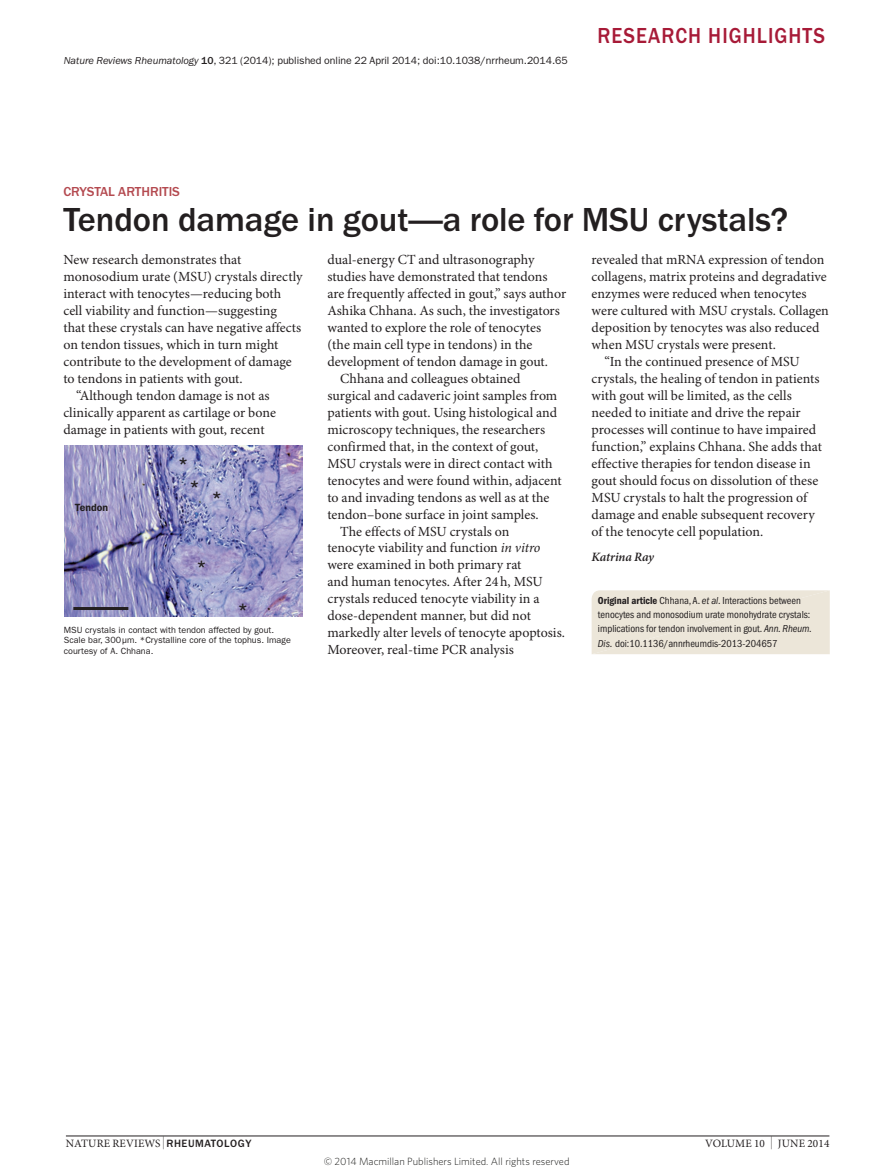
<style>
.page{position:relative;width:893px;height:1174px;background:#fff}
.page>*{position:absolute;margin:0;border:0;box-sizing:border-box;transform-origin:0 0}
.Title{font:500 34.5px "ITC Franklin Gothic Std";letter-spacing:-.005em;color:#231f20}
.t1{font:500 22.5px "ITC Franklin Gothic Std";letter-spacing:.05em;color:#a71a37;scale:.9 1}
.t2{font:600 18px "ITC Franklin Gothic Std";color:#231f20}
.Body_text{font:13.95px/17px "Minion Pro";color:#231f20}
.Body_first{font:13.95px/17px "Minion Pro";color:#231f20}
.Strapline{font:500 13.5px "ITC Franklin Gothic Std";letter-spacing:-.005em;color:#b44a50}
.Authors{font:italic 600 12.75px "Minion Pro";letter-spacing:-.01em;color:#231f20}
.t3{font:11.25px "Minion Pro";letter-spacing:.01em;color:#231f20}
.References{font:condensed 10.5px/14.2px "ITC Franklin Gothic Std";letter-spacing:-.005em;color:#231f20}
.Citation_line{font:10.5px "ITC Franklin Gothic Std";letter-spacing:-.005em;color:#231f20}
.t4{font:300 10.5px "Whitney";color:#1d1d1b}
.t5{font:600 10.5px "ITC Franklin Gothic Std";color:#231f20}
.Figure_credit{font:9px/10.8px "ITC Franklin Gothic Std";color:#231f20}
.s1{font-style:italic}
.s2{font-weight:500}
.s3{font-family:"ITC Franklin Gothic Std Dm Cd";font-stretch:normal}
.s4{font-size:12.9px}
.s5{font-family:"ITC Franklin Gothic Std";font-weight:500;font-size:10.95px}
</style>
<div class="page">
<hr style="left:66px;top:1135px;width:763px;height:1px;background:#231f20">
<div style="left:592px;top:590px;width:238px;height:64px;background:#ece6d9"></div>
<img style="left:64px;top:445px;width:238px;height:171px">
<hr style="left:73px;top:607px;width:55px;height:3px;background:#231f20">
<p class="Citation_line" style="left:64px;top:54px;width:505px"><span class="s1">Nature Reviews Rheumatology</span> <span class="s2">10</span>, 321 (2014); published online 22 April 2014; doi:10.1038/nrrheum.2014.65</p>
<p class="t1" style="left:598px;top:22px;width:254px">RESEARCH HIGHLIGHTS</p>
<p class="Strapline" style="left:63px;top:184px;width:118px">CRYSTAL ARTHRITIS</p>
<p class="Title" style="left:63px;top:200px;width:726px">Tendon damage in gout—a role for MSU crystals?</p>
<p class="Body_first" style="left:63px;top:252px;width:241px">New research demonstrates that monosodium urate (MSU) crystals directly interact with tenocytes—reducing both cell viability and function—suggesting<br>that these crystals can have negative affects on tendon tissues, which in turn might contribute to the development of damage to tendons in patients with gout.</p>
<p class="Body_text" style="left:63px;top:387px;width:214px;text-indent:13px">“Although tendon damage is not as clinically apparent as cartilage or bone damage in patients with gout, recent</p>
<p class="Body_text" style="left:327px;top:252px;width:240px">dual-energy CT and ultrasonography studies have demonstrated that tendons are frequently affected in gout,” says author Ashika Chhana. As such, the investigators wanted to explore the role of tenocytes (the main cell type in tendons) in the development of tendon damage in gout.</p>
<p class="Body_text" style="left:327px;top:370px;width:236px;text-indent:13px">Chhana and colleagues obtained surgical and cadaveric joint samples from patients with gout. Using histological and microscopy techniques, the researchers confirmed that, in the context of gout, MSU crystals were in direct contact with tenocytes and were found within, adjacent to and invading tendons as well as at the tendon–bone surface in joint samples.</p>
<p class="Body_text" style="left:327px;top:523px;width:239px;text-indent:13px">The effects of MSU crystals on<br>tenocyte viability and function <span class="s1">in vitro </span>were examined in both primary rat<br>and human tenocytes. After 24h, MSU crystals reduced tenocyte viability in a dose-dependent manner, but did not markedly alter levels of tenocyte apoptosis.<br>Moreover, real-time PCR analysis</p>
<p class="Body_text" style="left:592px;top:252px;width:239px">revealed that mRNA expression of tendon collagens, matrix proteins and degradative enzymes were reduced when tenocytes were cultured with MSU crystals. Collagen deposition by tenocytes was also reduced when MSU crystals were present.</p>
<p class="Body_text" style="left:592px;top:353px;width:232px;text-indent:13px">“In the continued presence of MSU crystals, the healing of tendon in patients with gout will be limited, as the cells needed to initiate and drive the repair processes will continue to have impaired function,” explains Chhana. She adds that effective therapies for tendon disease in gout should focus on dissolution of these MSU crystals to halt the progression of damage and enable subsequent recovery of the tenocyte cell population.</p>
<p class="Authors" style="left:592px;top:549px;width:64px">Katrina Ray</p>
<p class="References" style="left:598px;top:593px;width:216px"><span class="s3">Original article</span> Chhana, A. <span class="s1">et al.</span> Interactions between tenocytes and monosodium urate monohydrate crystals: implications for tendon involvement in gout. <span class="s1">Ann. Rheum.<br>Dis.</span> doi:10.1136/annrheumdis-2013-204657</p>
<p class="t2" style="left:178px;top:453px;width:12px">*</p>
<p class="t2" style="left:189px;top:476px;width:12px">*</p>
<p class="t2" style="left:212px;top:487px;width:12px">*</p>
<p class="t5" style="left:75px;top:501px;width:35px">Tendon</p>
<p class="t2" style="left:196px;top:556px;width:12px">*</p>
<p class="t2" style="left:237px;top:599px;width:12px">*</p>
<p class="Figure_credit" style="left:64px;top:624px;width:229px">MSU crystals in contact with tendon affected by gout.<br>Scale bar, 300µm. *Crystalline core of the tophus. Image courtesy of A. Chhana.</p>
<p class="t3" style="left:66px;top:1136px;width:187px">NATURE REVIEWS <span class="s4">|</span> <span class="s5">RHEUMATOLOGY</span></p>
<p class="t3" style="left:705px;top:1136px;width:126px">VOLUME 10 <span class="s4">|</span> JUNE 2014</p>
<p class="t4" style="left:324px;top:1154px;width:247px">© 2014 Macmillan Publishers Limited. All rights reserved</p>
</div>
